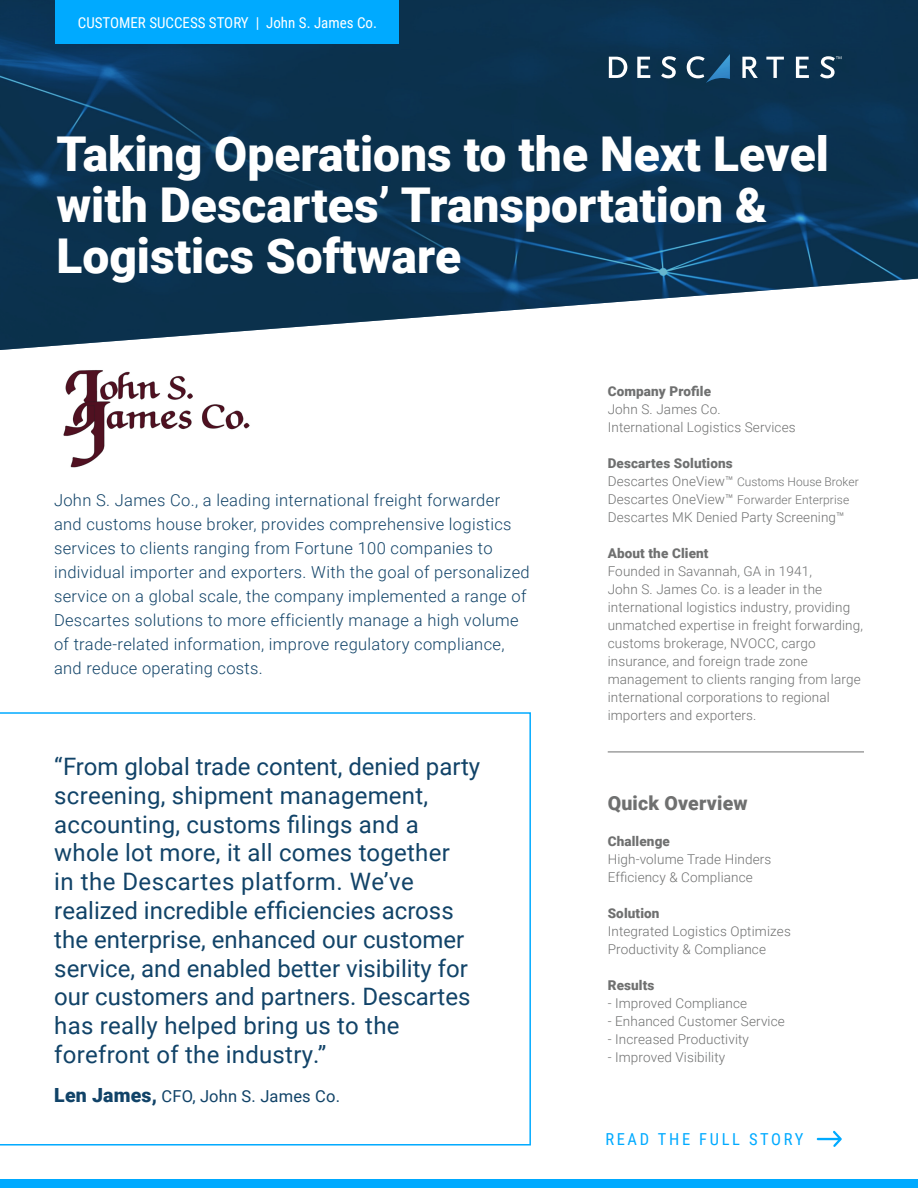
<style>
.page{position:relative;width:918px;height:1188px;background:#fff}
.page>*{position:absolute;margin:0;border:0;box-sizing:border-box;transform-origin:0 0}
.t1{font:900 48px/51px "Roboto";color:#fff}
.t2{font:24px/28.8px "Roboto";color:#114368}
.t3{font:900 19.5px "Roboto";letter-spacing:.01em;color:#6f7070}
.Intro{font:300 16.5px/24px "Roboto";letter-spacing:.02em;color:#114368}
.t4{font:16.5px "Roboto";letter-spacing:.01em;color:#114368}
.t5{font:16.5px "Roboto Condensed";letter-spacing:.16em;color:#0af}
.t6{font:15px "Roboto Condensed";color:#fff}
.t7{font:300 13.5px/18px "Roboto";letter-spacing:.01em;color:#6f7070}
.t8{font:900 13.5px "Roboto";letter-spacing:.01em;color:#6f7070}
.t9{font:300 12px "Roboto";letter-spacing:.005em;color:#6f7070}
.s1{font-weight:900;font-size:19.5px}
.s2{font-size:13.5px}
</style>
<div class="page">
<svg style="left:0;top:712px;width:531px;height:434px"></svg>
<img style="left:0;top:0;width:918px;height:350px">
<svg style="left:609px;top:57px;width:18px;height:21px"></svg>
<svg style="left:637px;top:57px;width:13px;height:21px"></svg>
<svg style="left:661px;top:56px;width:15px;height:22px"></svg>
<svg style="left:687px;top:54px;width:43px;height:29px"></svg>
<svg style="left:742px;top:57px;width:16px;height:21px"></svg>
<svg style="left:766px;top:57px;width:18px;height:21px"></svg>
<svg style="left:796px;top:57px;width:13px;height:21px"></svg>
<svg style="left:820px;top:56px;width:22px;height:22px"></svg>
<hr style="left:608px;top:752px;width:256px;height:1px;background:#6f7070">
<svg style="left:817px;top:1131px;width:25px;height:16px"></svg>
<div style="left:55px;top:0;width:344px;height:43px;background:#0af"></div>
<div style="left:0;top:1179px;width:918px;height:9px;background:#0af"></div>
<img style="left:63px;top:370px;width:187px;height:98px">
<p class="t6" style="left:78px;top:12px;width:301px">CUSTOMER SUCCESS STORY | John S. James Co.</p>
<p class="t1" style="left:56px;top:127px;width:774px">Taking Operations to the Next Level with Descartes’ Transportation &amp;<br>Logistics Software</p>
<p class="Intro" style="left:54px;top:487px;width:477px">John S. James Co., a leading international freight forwarder and customs house broker, provides comprehensive logistics services to clients ranging from Fortune 100 companies to individual importer and exporters. With the goal of personalized service on a global scale, the company implemented a range of Descartes solutions to more efficiently manage a high volume of trade-related information, improve regulatory compliance, and reduce operating costs.</p>
<p class="t2" style="left:54px;top:751px;width:427px">“From global trade content, denied party screening, shipment management, accounting, customs filings and a whole lot more, it all comes together<br>in the Descartes platform. We’ve realized incredible efficiencies across the enterprise, enhanced our customer service, and enabled better visibility for our customers and partners. Descartes has really helped bring us to the</p>
<p class="t2" style="left:54px;top:1039px;width:274px">forefront of the industry.”</p>
<p class="t4" style="left:54px;top:1085px;width:287px"><span class="s1">Len James,</span> CFO, John S. James Co.</p>
<p class="t8" style="left:608px;top:382px;width:105px">Company Profile</p>
<p class="t7" style="left:608px;top:400px;width:115px">John S. James Co.</p>
<p class="t7" style="left:608px;top:418px;width:189px">International Logistics Services</p>
<p class="t8" style="left:608px;top:454px;width:127px">Descartes Solutions</p>
<p class="t9" style="left:608px;top:473px;width:252px"><span class="s2">Descartes OneView™</span> Customs House Broker</p>
<p class="t9" style="left:608px;top:491px;width:243px"><span class="s2">Descartes OneView™</span> Forwarder Enterprise</p>
<p class="t7" style="left:608px;top:508px;width:238px">Descartes MK Denied Party Screening™</p>
<p class="t8" style="left:608px;top:544px;width:102px">About the Client</p>
<p class="t7" style="left:608px;top:562px;width:257px">Founded in Savannah, GA in 1941,<br>John S. James Co. is a leader in the international logistics industry, providing unmatched expertise in freight forwarding,</p>
<p class="t7" style="left:608px;top:634px;width:255px">customs brokerage, NVOCC, cargo insurance, and foreign trade zone management to clients ranging from large international corporations to regional importers and exporters.</p>
<p class="t3" style="left:608px;top:790px;width:141px">Quick Overview</p>
<p class="t8" style="left:608px;top:832px;width:64px">Challenge</p>
<p class="t7" style="left:608px;top:850px;width:165px">High-volume Trade Hinders</p>
<p class="t7" style="left:608px;top:868px;width:147px">Efficiency &amp; Compliance</p>
<p class="t8" style="left:608px;top:904px;width:53px">Solution</p>
<p class="t7" style="left:608px;top:922px;width:185px">Integrated Logistics Optimizes<br>Productivity &amp; Compliance</p>
<p class="t8" style="left:608px;top:976px;width:48px">Results</p>
<p class="t7" style="left:608px;top:994px;width:141px">- Improved Compliance</p>
<p class="t7" style="left:608px;top:1012px;width:179px">- Enhanced Customer Service</p>
<p class="t7" style="left:608px;top:1030px;width:143px">- Increased Productivity</p>
<p class="t7" style="left:608px;top:1048px;width:119px">- Improved Visibility</p>
<p class="t5" style="left:605px;top:1128px;width:200px">READ THE FULL STORY</p>
</div>
